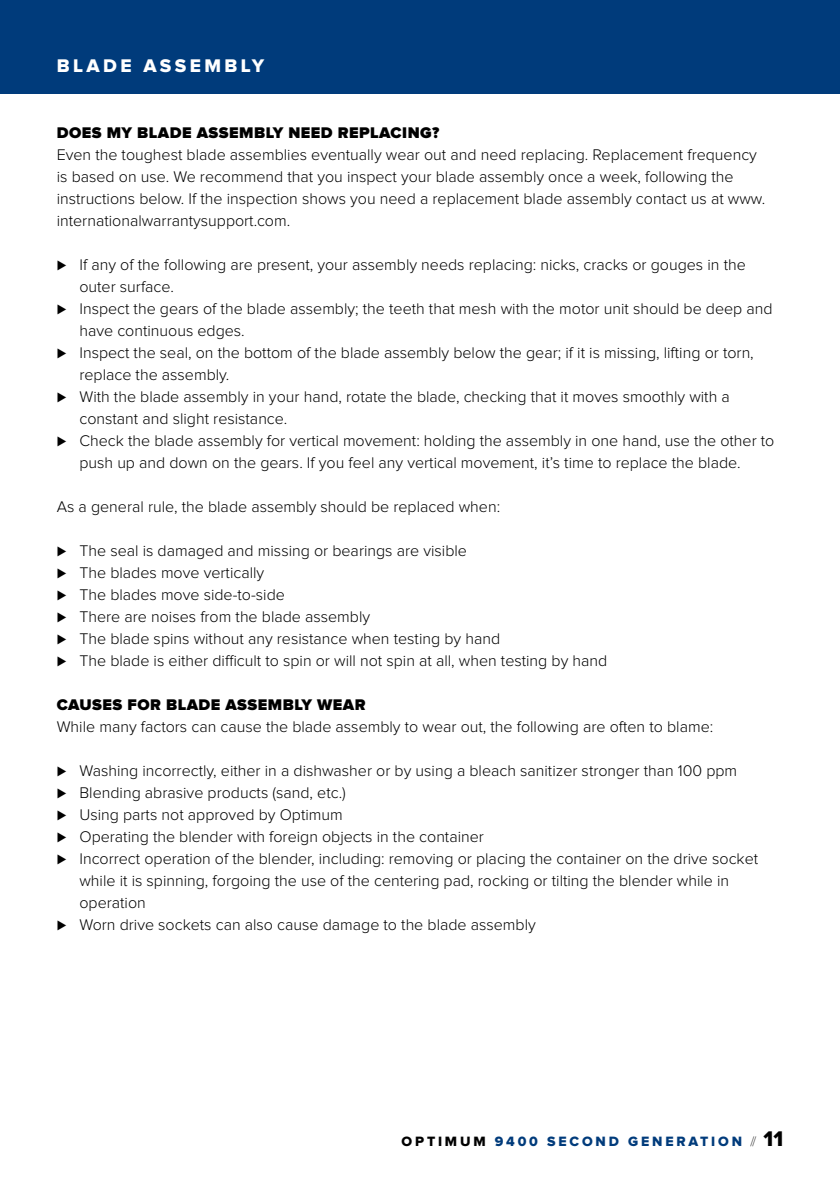
<style>
.page{position:relative;width:840px;height:1191px;background:#fff}
.page>*{position:absolute;margin:0;border:0;box-sizing:border-box;transform-origin:0 0}
.t1{font:19px "Proxima Nova Extrabld";letter-spacing:.18em;color:#fff}
.t2{font:300 16px/22px "Proxima Nova";color:#000}
.t3{font:900 16px "Proxima Nova";letter-spacing:.03em;color:#000}
.t4{font:14px "Proxima Nova Extrabld";letter-spacing:.2em;color:#003b7b}
.s1{color:#000}
.s2{font-family:"Proxima Nova";font-weight:100;color:#000}
.s3{font-size:22px;color:#000}
</style>
<div class="page">
<div style="left:0;top:0;width:839px;height:94px;background:#003b7b"></div>
<p class="t1" style="left:57px;top:57px;width:209px">BLADE ASSEMBLY</p>
<p class="t3" style="left:57px;top:125px;width:384px">DOES MY BLADE ASSEMBLY NEED REPLACING?</p>
<p class="t2" style="left:57px;top:144px;width:709px">Even the toughest blade assemblies eventually wear out and need replacing. Replacement frequency is based on use. We recommend that you inspect your blade assembly once a week, following the instructions below. If the inspection shows you need a replacement blade assembly contact us at www. internationalwarrantysupport.com.</p>
<p class="t2" style="left:57px;top:254px;width:690px">⊲ If any of the following are present, your assembly needs replacing: nicks, cracks or gouges in the</p>
<p class="t2" style="left:79px;top:276px;width:96px">outer surface.</p>
<p class="t2" style="left:57px;top:298px;width:717px">⊲ Inspect the gears of the blade assembly; the teeth that mesh with the motor unit should be deep and</p>
<p class="t2" style="left:79px;top:320px;width:167px">have continuous edges.</p>
<p class="t2" style="left:57px;top:342px;width:698px">⊲ Inspect the seal, on the bottom of the blade assembly below the gear; if it is missing, lifting or torn,</p>
<p class="t2" style="left:79px;top:364px;width:151px">replace the assembly.</p>
<p class="t2" style="left:57px;top:386px;width:674px">⊲ With the blade assembly in your hand, rotate the blade, checking that it moves smoothly with a</p>
<p class="t2" style="left:79px;top:408px;width:209px">constant and slight resistance.</p>
<p class="t2" style="left:57px;top:430px;width:718px">⊲ Check the blade assembly for vertical movement: holding the assembly in one hand, use the other to</p>
<p class="t2" style="left:79px;top:452px;width:662px">push up and down on the gears. If you feel any vertical movement, it’s time to replace the blade.</p>
<p class="t2" style="left:57px;top:496px;width:444px">As a general rule, the blade assembly should be replaced when:</p>
<p class="t2" style="left:57px;top:540px;width:552px">⊲ The seal is damaged and missing or bearings are visible<br>⊲ The blades move vertically<br>⊲ The blades move side-to-side<br>⊲ There are noises from the blade assembly<br>⊲ The blade spins without any resistance when testing by hand<br>⊲ The blade is either difficult to spin or will not spin at all, when testing by hand</p>
<p class="t3" style="left:57px;top:697px;width:310px">CAUSES FOR BLADE ASSEMBLY WEAR</p>
<p class="t2" style="left:57px;top:716px;width:657px">While many factors can cause the blade assembly to wear out, the following are often to blame:</p>
<p class="t2" style="left:57px;top:760px;width:681px">⊲ Washing incorrectly, either in a dishwasher or by using a bleach sanitizer stronger than 100 ppm</p>
<p class="t2" style="left:57px;top:782px;width:290px">⊲ Blending abrasive products (sand, etc.)</p>
<p class="t2" style="left:57px;top:804px;width:287px">⊲ Using parts not approved by Optimum</p>
<p class="t2" style="left:57px;top:826px;width:428px">⊲ Operating the blender with foreign objects in the container</p>
<p class="t2" style="left:57px;top:848px;width:702px">⊲ Incorrect operation of the blender, including: removing or placing the container on the drive socket</p>
<p class="t2" style="left:79px;top:870px;width:651px">while it is spinning, forgoing the use of the centering pad, rocking or tilting the blender while in</p>
<p class="t2" style="left:79px;top:892px;width:68px">operation</p>
<p class="t2" style="left:57px;top:914px;width:480px">⊲ Worn drive sockets can also cause damage to the blade assembly</p>
<p class="t4" style="left:401px;top:1135px;width:383px"><span class="s1">OPTIMUM</span> 9400 SECOND GENERATION <span class="s2">//</span> <span class="s3">11</span></p>
</div>
